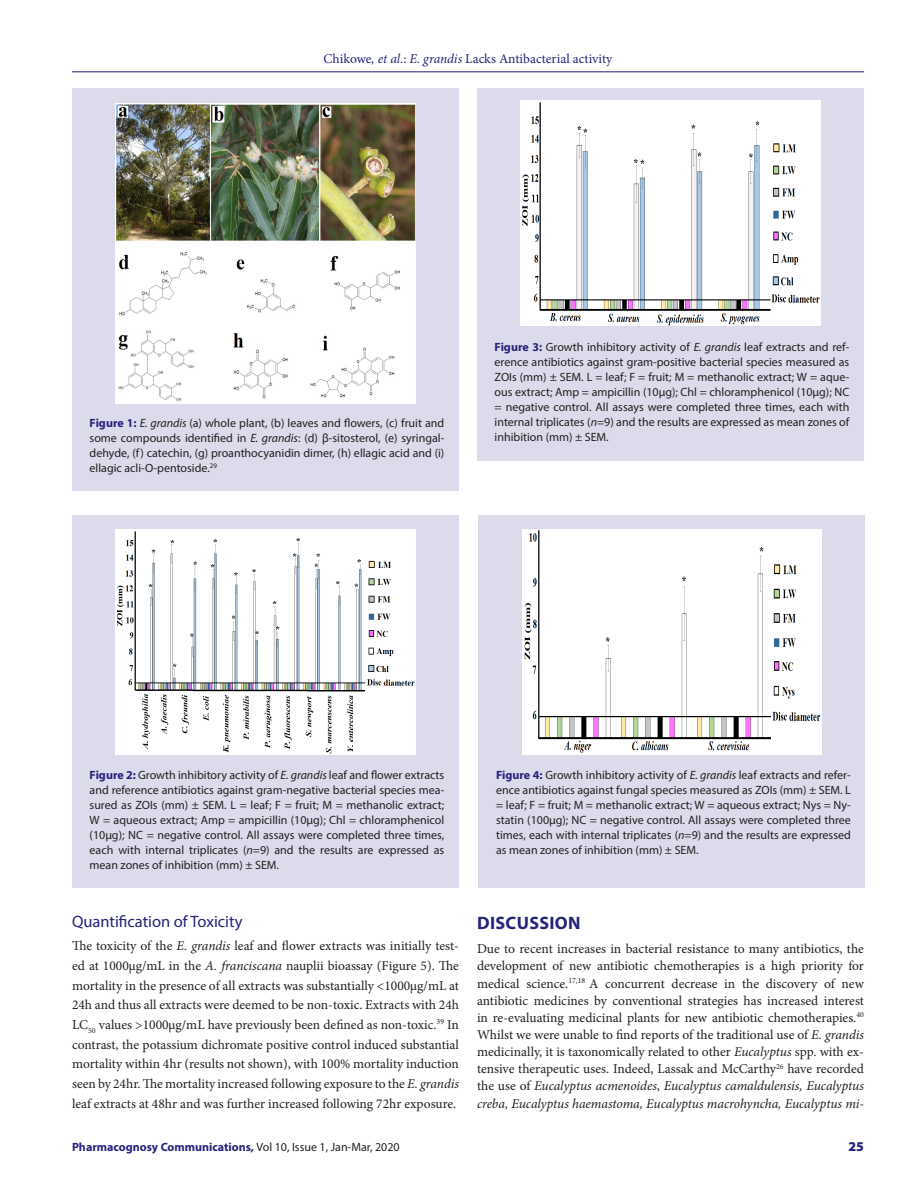
<style>
.page{position:relative;width:918px;height:1188px;background:#fff}
.page>*{position:absolute;margin:0;border:0;box-sizing:border-box;transform-origin:0 0}
._1_HD{font:700 18px "Myriad Pro";letter-spacing:.02em;color:#26237b}
._2_HD{font:16.5px "Myriad Pro";color:#26237b}
.TXT{font:13.5px/17.1px "Minion Pro";color:#231f20;text-align:justify}
.t1{font:13.5px "Minion Pro";color:#26237b}
.RRH{font:900 13.5px "Myriad Pro";color:#26237b}
.FIG_CAP{font:12px/15px "Myriad Pro";color:#231f20;text-align:justify}
.RRH-2{font:700 12px "Myriad Pro";color:#26237b}
.s1{font-style:italic}
.s2{font-weight:700;color:#26237b}
.s3{font-weight:400;color:#231f20}
</style>
<div class="page">
<hr style="left:72px;top:72px;width:792px;height:1px;background:#26237b">
<div style="left:72px;top:88px;width:387px;height:403px;background:#dcdbeb"></div>
<img style="left:116px;top:103px;width:300px;height:300px">
<div style="left:72px;top:516px;width:387px;height:372px;background:#dcdbeb"></div>
<img style="left:116px;top:530px;width:300px;height:225px">
<div style="left:477px;top:88px;width:387px;height:373px;background:#dcdbeb"></div>
<img style="left:520px;top:101px;width:300px;height:225px">
<div style="left:478px;top:516px;width:388px;height:372px;background:#dcdbeb"></div>
<img style="left:522px;top:529px;width:300px;height:225px">
<p class="t1" style="left:324px;top:50px;width:290px">Chikowe<span class="s1">, et al</span>.: <span class="s1">E. grandis</span> Lacks Antibacterial activity</p>
<p class="FIG_CAP" style="left:90px;top:415px;width:356px"><span class="s2">Figure 1:</span> <span class="s1">E. grandis</span> (a) whole plant, (b) leaves and flowers, (c) fruit and some compounds identified in <span class="s1">E. grandis</span>: (d) β-sitosterol, (e) syringal&shy;dehyde, (f) catechin, (g) proanthocyanidin dimer, (h) ellagic acid and (i) ellagic acli-O-pentoside.<sup>29</sup></p>
<p class="FIG_CAP" style="left:495px;top:339px;width:356px"><span class="s2">Figure 3:</span> Growth inhibitory activity of <span class="s1">E. grandis</span> leaf extracts and ref&shy;erence antibiotics against gram-positive bacterial species measured as ZOIs (mm) ± SEM. L = leaf; F = fruit; M = methanolic extract; W = aque&shy;ous extract; Amp = ampicillin (10µg); Chl = chloramphenicol (10µg); NC = negative control. All assays were completed three times, each with internal triplicates (<span class="s1">n</span>=9) and the results are expressed as mean zones of inhibition (mm) ± SEM.</p>
<p class="FIG_CAP" style="left:90px;top:767px;width:356px"><span class="s2">Figure 2:</span> Growth inhibitory activity of <span class="s1">E. grandis</span> leaf and flower extracts and reference antibiotics against gram-negative bacterial species mea&shy;sured as ZOIs (mm) ± SEM. L = leaf; F = fruit; M = methanolic extract; W = aqueous extract; Amp = ampicillin (10µg); Chl = chloramphenicol (10µg); NC = negative control. All assays were completed three times, each with internal triplicates (<span class="s1">n</span>=9) and the results are expressed as mean zones of inhibition (mm) ± SEM.</p>
<p class="_2_HD" style="left:72px;top:912px;width:172px">Quantification of Toxicity</p>
<p class="TXT" style="left:72px;top:936px;width:389px;line-height:19.6px">The toxicity of the <span class="s1">E. grandis</span> leaf and flower extracts was initially test&shy;ed at 1000µg/mL in the <span class="s1">A. franciscana</span> nauplii bioassay (Figure 5). The mortality in the presence of all extracts was substantially &lt;1000µg/mL at 24h and thus all extracts were deemed to be non-toxic. Extracts with 24h LC<sub>50</sub> values &gt;1000µg/mL have previously been defined as non-toxic.<sup>39</sup> In contrast, the potassium dichromate positive control induced substantial mortality within 4hr (results not shown), with 100% mortality induction seen by 24hr. The mortality increased following exposure to the <span class="s1">E. grandis </span>leaf extracts at 48hr and was further increased following 72hr exposure.</p>
<p class="FIG_CAP" style="left:496px;top:767px;width:356px"><span class="s2">Figure 4:</span> Growth inhibitory activity of <span class="s1">E. grandis</span> leaf extracts and refer&shy;ence antibiotics against fungal species measured as ZOIs (mm) ± SEM. L = leaf; F = fruit; M = methanolic extract; W = aqueous extract; Nys = Ny&shy;statin (100µg); NC = negative control. All assays were completed three times, each with internal triplicates (<span class="s1">n</span>=9) and the results are expressed as mean zones of inhibition (mm) ± SEM.</p>
<p class="_1_HD" style="left:477px;top:911px;width:105px">DISCUSSION</p>
<p class="TXT" style="left:477px;top:940px;width:389px">Due to recent increases in bacterial resistance to many antibiotics, the development of new antibiotic chemotherapies is a high priority for medical science.<sup>17,18</sup> A concurrent decrease in the discovery of new antibiotic medicines by conventional strategies has increased interest in re-evaluating medicinal plants for new antibiotic chemotherapies.<sup>40<br></sup>Whilst we were unable to find reports of the traditional use of <span class="s1">E. grandis </span>medicinally, it is taxonomically related to other <span class="s1">Eucalyptus</span> spp. with ex&shy;tensive therapeutic uses. Indeed, Lassak and McCarthy<sup>26</sup> have recorded the use of <span class="s1">Eucalyptus acmenoides</span>, <span class="s1">Eucalyptus camaldulensis, Eucalyptus creba, Eucalyptus haemastoma, Eucalyptus macrohyncha, Eucalyptus mi-</span></p>
<p class="RRH-2" style="left:72px;top:1139px;width:329px">Pharmacognosy Communications, <span class="s3">Vol 10, Issue 1, Jan-Mar, 2020</span></p>
<p class="RRH" style="left:849px;top:1137px;width:17px">25</p>
</div>
